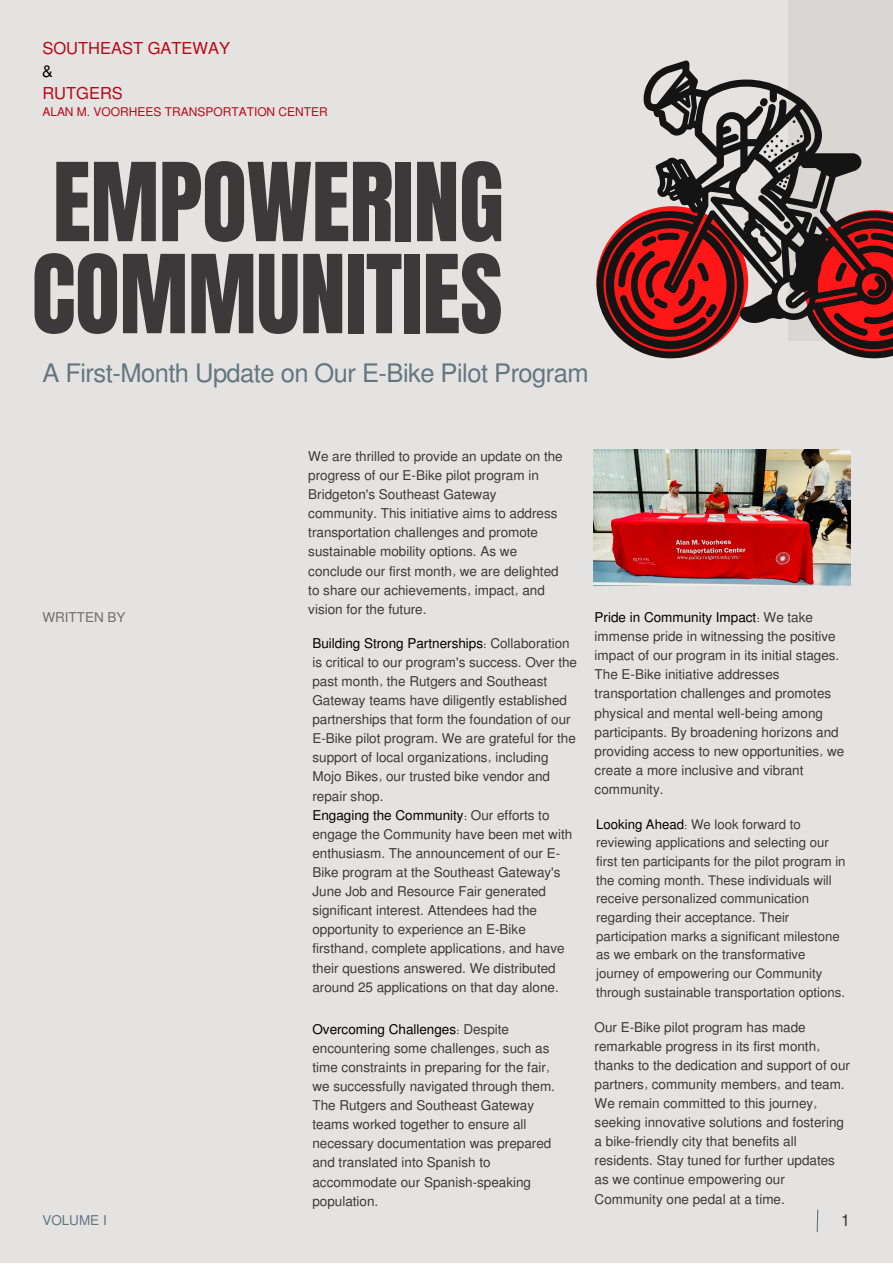
<style>
.page{position:relative;width:893px;height:1264px;background:#fff}
.page>*{position:absolute;margin:0;border:0;box-sizing:border-box;transform-origin:0 0}
.t1{font:92.4px/91.9px "Anton";letter-spacing:-.005em;color:#3b3939}
.t2{font:25.5px "Mukti";letter-spacing:-.02em;color:#637680}
.t3{font:16.5px "Mukti";color:#b80815}
.t4{font:16.5px "Mukti";color:#000}
.t5{font:16.5px "Mukti";color:#3b3939}
.t6{font:13.5px/19px "Mukti";color:#3b3939}
.t7{font:13.5px "Mukti";color:#637680}
.t8{font:13.2px/18.8px "Mukti";color:#3b3939}
.t9{font:12px "Mukti";color:#b80815}
.s1{color:#000}
</style>
<div class="page">
<div style="left:0;top:0;width:892px;height:1262px;background:#e4e3e2"></div>
<img style="left:593px;top:449px;width:257px;height:136px">
<div style="left:788px;top:0;width:104px;height:341px;background:#d9d7d4"></div>
<svg style="left:816px;top:1209px;width:2px;height:24px"></svg>
<svg style="left:596px;top:60px;width:296px;height:298px"></svg>
<svg style="left:833px;top:233px;width:59px;height:103px"></svg>
<svg style="left:778px;top:176px;width:10px;height:11px"></svg>
<svg style="left:763px;top:135px;width:39px;height:35px"></svg>
<p class="t3" style="left:42px;top:37px;width:189px">SOUTHEAST GATEWAY</p>
<p class="t4" style="left:42px;top:59px;width:12px">&amp;</p>
<p class="t3" style="left:42px;top:82px;width:82px">RUTGERS</p>
<p class="t9" style="left:42px;top:104px;width:287px">ALAN M. VOORHEES TRANSPORTATION CENTER</p>
<p class="t1" style="left:32px;top:158px;width:473px">EMPOWERING<br>COMMUNITIES</p>
<p class="t2" style="left:42px;top:355px;width:548px">A First-Month Update on Our E-Bike Pilot Program</p>
<p class="t6" style="left:42px;top:607px;width:85px">WRITTEN BY</p>
<p class="t6" style="left:308px;top:446px;width:256px">We are thrilled to provide an update on the progress of our E-Bike pilot program in Bridgeton's Southeast Gateway community. This initiative aims to address transportation challenges and promote sustainable mobility options. As we conclude our first month, we are delighted to share our achievements, impact, and vision for the future.</p>
<p class="t6" style="left:312px;top:632px;width:266px"><span class="s1">Building Strong Partnerships:</span> Collaboration is critical to our program's success. Over the past month, the Rutgers and Southeast Gateway teams have diligently established partnerships that form the foundation of our E-Bike pilot program. We are grateful for the support of local organizations, including Mojo Bikes, our trusted bike vendor and repair shop.</p>
<p class="t6" style="left:312px;top:804px;width:261px"><span class="s1">Engaging the Community:</span> Our efforts to engage the Community have been met with enthusiasm. The announcement of our E-Bike program at the Southeast Gateway's June Job and Resource Fair generated significant interest. Attendees had the opportunity to experience an E-Bike firsthand, complete applications, and have their questions answered. We distributed around 25 applications on that day alone.</p>
<p class="t6" style="left:312px;top:1018px;width:244px"><span class="s1">Overcoming Challenges:</span> Despite encountering some challenges, such as time constraints in preparing for the fair, we successfully navigated through them.<br>The Rutgers and Southeast Gateway teams worked together to ensure all necessary documentation was prepared and translated into Spanish to accommodate our Spanish-speaking population.</p>
<p class="t6" style="left:594px;top:607px;width:251px"><span class="s1">Pride in Community Impact:</span> We take immense pride in witnessing the positive impact of our program in its initial stages.<br>The E-Bike initiative addresses transportation challenges and promotes physical and mental well-being among participants. By broadening horizons and providing access to new opportunities, we create a more inclusive and vibrant community.</p>
<p class="t8" style="left:596px;top:814px;width:251px"><span class="s1">Looking Ahead:</span> We look forward to reviewing applications and selecting our first ten participants for the pilot program in the coming month. These individuals will receive personalized communication regarding their acceptance. Their participation marks a significant milestone as we embark on the transformative journey of empowering our Community through sustainable transportation options.</p>
<p class="t6" style="left:594px;top:1016px;width:257px">Our E-Bike pilot program has made remarkable progress in its first month, thanks to the dedication and support of our partners, community members, and team.<br>We remain committed to this journey, seeking innovative solutions and fostering a bike-friendly city that benefits all residents. Stay tuned for further updates as we continue empowering our Community one pedal at a time.</p>
<p class="t7" style="left:42px;top:1210px;width:66px">VOLUME I</p>
<p class="t5" style="left:841px;top:1208px;width:9px">1</p>
</div>
